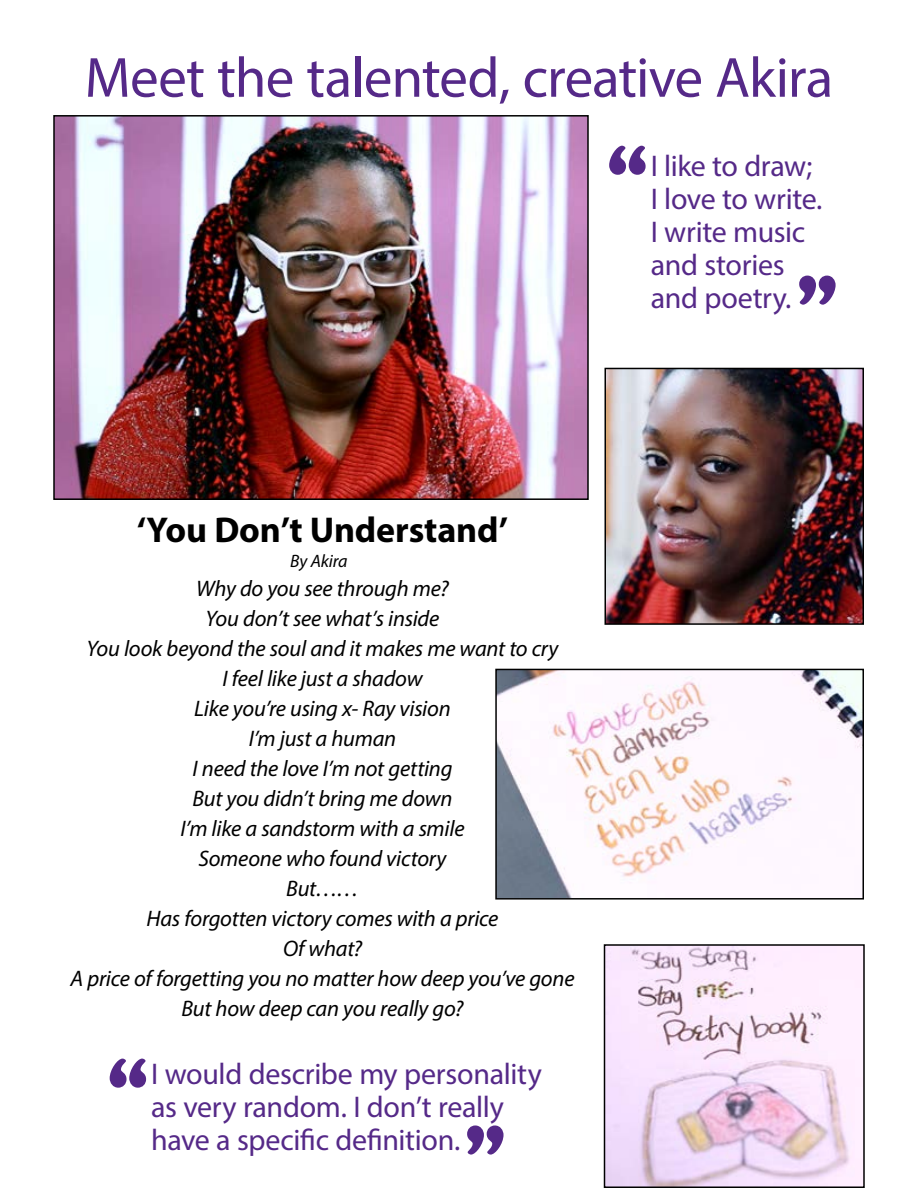
<style>
.page{position:relative;width:918px;height:1188px;background:#fff}
.page>*{position:absolute;margin:0;border:0;box-sizing:border-box;transform-origin:0 0}
.t1{font:72px "Cooper Black Std";color:#552988}
.t2{font:57px "Myriad Pro";letter-spacing:-.015em;color:#552988}
.t3{font:700 36px "Myriad Pro";letter-spacing:-.005em;color:#000}
.t4{font:30px/33px "Myriad Pro";letter-spacing:-.01em;color:#552988}
.t5{font:italic 22.5px/30px "Myriad Pro";letter-spacing:-.01em;color:#000;text-align:center}
.t6{font:italic 18px "Myriad Pro";letter-spacing:-.01em;color:#000}
</style>
<div class="page">
<img style="left:56px;top:118px;width:530px;height:379px">
<div style="left:53px;top:115px;width:536px;height:385px;border:2px solid #000"></div>
<img style="left:498px;top:672px;width:363px;height:225px">
<div style="left:495px;top:669px;width:369px;height:231px;border:2px solid #000"></div>
<img style="left:607px;top:371px;width:254px;height:251px">
<div style="left:604px;top:368px;width:260px;height:257px;border:2px solid #000"></div>
<img style="left:607px;top:947px;width:255px;height:238px">
<div style="left:604px;top:944px;width:261px;height:244px;border:2px solid #000"></div>
<h2 class="t2" style="left:85px;top:42px;width:750px">Meet the talented, creative Akira</h2>
<h1 class="t1" style="left:606px;top:129px;width:44px">“</h1>
<h3 class="t4" style="left:651px;top:149px;width:173px">I like to draw;<br>I love to write.<br>I write music and stories and poetry.</h3>
<h1 class="t1" style="left:797px;top:258px;width:44px">”</h1>
<h3 class="t3" style="left:137px;top:507px;width:373px">‘You Don’t Understand’</h3>
<p class="t5" style="left:71px;top:573px;width:506px">Why do you see through me?<br>You don’t see what’s inside<br>You look beyond the soul and it makes me want to cry<br>I feel like just a shadow<br>Like you’re using x- Ray vision<br>I’m just a human<br>I need the love I’m not getting<br>But you didn’t bring me down<br>I’m like a sandstorm with a smile<br>Someone who found victory<br>But……<br>Has forgotten victory comes with a price<br>Of what?<br>A price of forgetting you no matter how deep you’ve gone<br>But how deep can you really go?</p>
<p class="t6" style="left:290px;top:550px;width:59px">By Akira</p>
<h1 class="t1" style="left:106px;top:1041px;width:44px">“</h1>
<h3 class="t4" style="left:151px;top:1057px;width:392px">I would describe my personality as very random. I don’t really have a specific definition.</h3>
<h1 class="t1" style="left:464px;top:1108px;width:44px">”</h1>
</div>
